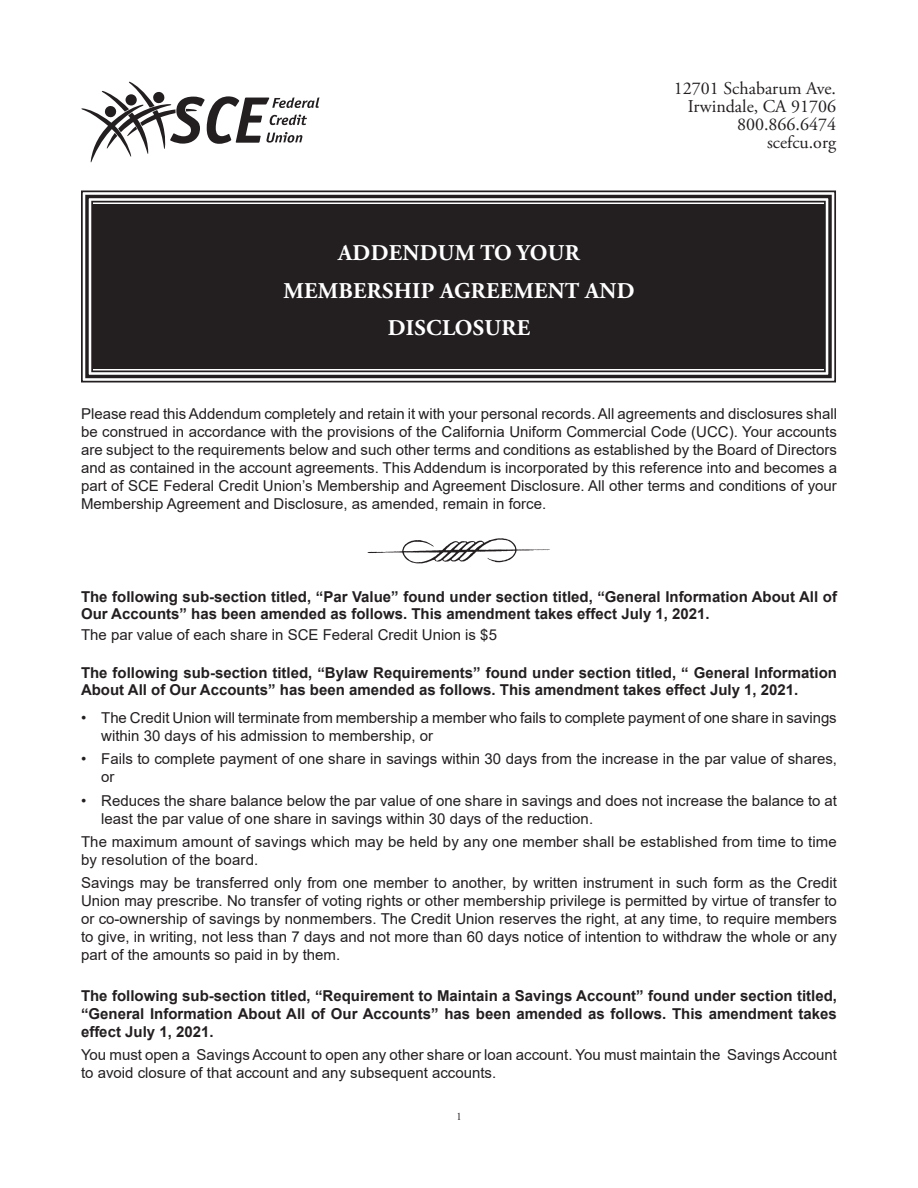
<style>
.page{position:relative;width:918px;height:1188px;background:#fff}
.page>*{position:absolute;margin:0;border:0;box-sizing:border-box;transform-origin:0 0}
.t1{font:700 22.5px/37.5px "Adobe Garamond Pro";letter-spacing:.015em;color:#fff;text-align:center}
.t2{font:18px/18px "Adobe Garamond Pro";color:#231f20;text-align:right}
.t3{font:15px/18px "Arial";color:#231f20}
.t4{font:700 15px/16.5px "Arial";color:#231f20}
.t5{font:10.5px "Times New Roman";color:#231f20}
</style>
<div class="page">
<svg style="left:81px;top:82px;width:238px;height:81px"></svg>
<svg style="left:81px;top:190px;width:755px;height:193px"></svg>
<div style="left:85px;top:195px;width:747px;height:183px;border:3px solid #231f20"></div>
<div style="left:91px;top:201px;width:735px;height:171px;border:2px solid #231f20"></div>
<div style="left:93px;top:205px;width:732px;height:164px;background:#231f20"></div>
<img style="left:367px;top:538px;width:183px;height:26px">
<p class="t1" style="left:283px;top:235px;width:353px">ADDENDUM TO YOUR<br>MEMBERSHIP AGREEMENT AND<br>DISCLOSURE</p>
<p class="t2" style="left:674px;top:80px;width:164px">12701 Schabarum Ave.<br>Irwindale, CA 91706<br>800.866.6474 scefcu.org</p>
<p class="t3" style="left:81px;top:404px;width:758px;text-align:justify">Please read this Addendum completely and retain it with your personal records. All agreements and disclosures shall be construed in accordance with the provisions of the California Uniform Commercial Code (UCC). Your accounts are subject to the requirements below and such other terms and conditions as established by the Board of Directors and as contained in the account agreements. This Addendum is incorporated by this reference into and becomes a part of SCE Federal Credit Union’s Membership and Agreement Disclosure. All other terms and conditions of your Membership Agreement and Disclosure, as amended, remain in force.</p>
<h5 class="t4" style="left:81px;top:589px;width:758px">The following sub-section titled, “Par Value” found under section titled, “General Information About All of<br>Our Accounts” has been amended as follows. This amendment takes effect July 1, 2021.</h5>
<p class="t3" style="left:81px;top:626px;width:418px">The par value of each share in SCE Federal Credit Union is $5</p>
<h5 class="t4" style="left:81px;top:665px;width:758px">The following sub-section titled, “Bylaw Requirements” found under section titled, “ General Information<br>About All of Our Accounts” has been amended as follows. This amendment takes effect July 1, 2021.</h5>
<p class="t3" style="left:101px;top:709px;width:737px;text-indent:-20px">• The Credit Union will terminate from membership a member who fails to complete payment of one share in savings within 30 days of his admission to membership, or</p>
<p class="t3" style="left:101px;top:750px;width:737px;text-indent:-20px">• Fails to complete payment of one share in savings within 30 days from the increase in the par value of shares, or</p>
<p class="t3" style="left:101px;top:791px;width:737px;text-indent:-20px">• Reduces the share balance below the par value of one share in savings and does not increase the balance to at least the par value of one share in savings within 30 days of the reduction.</p>
<p class="t3" style="left:81px;top:833px;width:757px">The maximum amount of savings which may be held by any one member shall be established from time to time by resolution of the board.</p>
<p class="t3" style="left:81px;top:874px;width:758px;text-align:justify">Savings may be transferred only from one member to another, by written instrument in such form as the Credit Union may prescribe. No transfer of voting rights or other membership privilege is permitted by virtue of transfer to or co-ownership of savings by nonmembers. The Credit Union reserves the right, at any time, to require members to give, in writing, not less than 7 days and not more than 60 days notice of intention to withdraw the whole or any part of the amounts so paid in by them.</p>
<h5 class="t4" style="left:81px;top:986px;width:758px;line-height:18px;text-align:justify">The following sub-section titled, “Requirement to Maintain a Savings Account” found under section titled, “General Information About All of Our Accounts” has been amended as follows. This amendment takes effect July 1, 2021.</h5>
<p class="t3" style="left:81px;top:1046px;width:757px">You must open a Savings Account to open any other share or loan account. You must maintain the Savings Account to avoid closure of that account and any subsequent accounts.</p>
<p class="t5" style="left:456px;top:1109px;width:7px">1</p>
</div>
